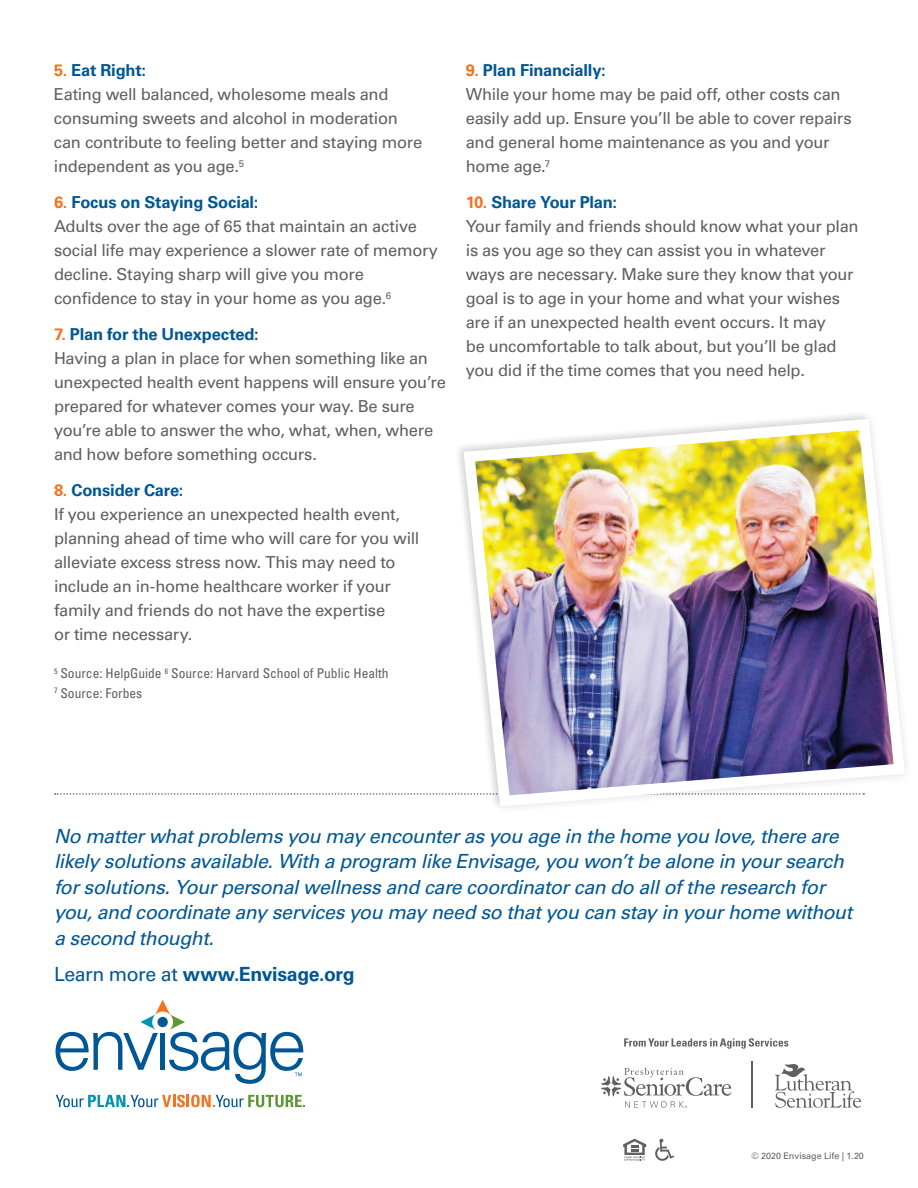
<style>
.page{position:relative;width:918px;height:1188px;background:#fff}
.page>*{position:absolute;margin:0;border:0;box-sizing:border-box;transform-origin:0 0}
.t1{font:italic 19.5px/25.5px "Univers LT Std";letter-spacing:-.025em;color:#005794}
.t2{font:700 19.5px "Univers LT Std";letter-spacing:-.02em;color:#005794}
.t3{font:16.5px/24px "Univers LT Std";letter-spacing:-.02em;color:#5f5f62}
.t4{font:condensed 13.5px/19.5px "Univers LT Std";color:#5f5f62}
.t5{font:9px "Univers LT Std";letter-spacing:-.005em;color:#5f5f62}
.s1{font-weight:700;color:#f47321}
.s2{font-weight:700;color:#005794}
.s3{font-weight:400}
</style>
<div class="page">
<svg style="left:55px;top:793px;width:398px;height:2px"></svg>
<svg style="left:624px;top:1038px;width:164px;height:11px"></svg>
<svg style="left:601px;top:1068px;width:130px;height:40px"></svg>
<svg style="left:775px;top:1064px;width:86px;height:44px"></svg>
<hr style="left:752px;top:1062px;width:1px;height:46px;background:#5f5f62">
<svg style="left:623px;top:1139px;width:23px;height:22px"></svg>
<svg style="left:655px;top:1139px;width:19px;height:22px"></svg>
<svg style="left:56px;top:1000px;width:247px;height:84px"></svg>
<svg style="left:56px;top:1095px;width:249px;height:12px"></svg>
<img style="left:458px;top:414px;width:448px;height:394px">
<p class="t3" style="left:54px;top:58px;width:370px"><span class="s1">5.</span> <span class="s2">Eat Right:<br></span>Eating well balanced, wholesome meals and consuming sweets and alcohol in moderation can contribute to feeling better and staying more independent as you age.<sup>5</sup></p>
<p class="t3" style="left:54px;top:190px;width:386px"><span class="s1">6.</span> <span class="s2">Focus on Staying Social:<br></span>Adults over the age of 65 that maintain an active social life may experience a slower rate of memory decline. Staying sharp will give you more confidence to stay in your home as you age.<sup>6</sup></p>
<p class="t3" style="left:54px;top:322px;width:393px"><span class="s1">7.</span> <span class="s2">Plan for the Unexpected:<br></span>Having a plan in place for when something like an unexpected health event happens will ensure you’re prepared for whatever comes your way. Be sure you’re able to answer the who, what, when, where and how before something occurs.</p>
<p class="t3" style="left:54px;top:478px;width:367px"><span class="s1">8.</span> <span class="s2">Consider Care:<br></span>If you experience an unexpected health event, planning ahead of time who will care for you will alleviate excess stress now. This may need to include an in-home healthcare worker if your family and friends do not have the expertise<br>or time necessary.</p>
<p class="t4" style="left:54px;top:664px;width:336px"><sup>5</sup> Source: HelpGuide <sup>6</sup> Source: Harvard School of Public Health<br><sup>7</sup> Source: Forbes</p>
<p class="t3" style="left:466px;top:58px;width:387px"><span class="s1">9.</span> <span class="s2">Plan Financially:<br></span>While your home may be paid off, other costs can easily add up. Ensure you’ll be able to cover repairs and general home maintenance as you and your home age.<sup>7</sup></p>
<p class="t3" style="left:466px;top:190px;width:394px"><span class="s1">10.</span> <span class="s2">Share Your Plan:<br></span>Your family and friends should know what your plan is as you age so they can assist you in whatever ways are necessary. Make sure they know that your goal is to age in your home and what your wishes are if an unexpected health event occurs. It may<br>be uncomfortable to talk about, but you’ll be glad you did if the time comes that you need help.</p>
<p class="t1" style="left:54px;top:824px;width:800px">No matter what problems you may encounter as you age in the home you love, there are likely solutions available. With a program like Envisage, you won’t be alone in your search for solutions. Your personal wellness and care coordinator can do all of the research for you, and coordinate any services you may need so that you can stay in your home without a second thought.</p>
<p class="t2" style="left:54px;top:963px;width:302px"><span class="s3">Learn more at</span> www.Envisage.org</p>
<p class="t5" style="left:752px;top:1150px;width:114px">© 2020 Envisage Life | 1.20</p>
</div>
